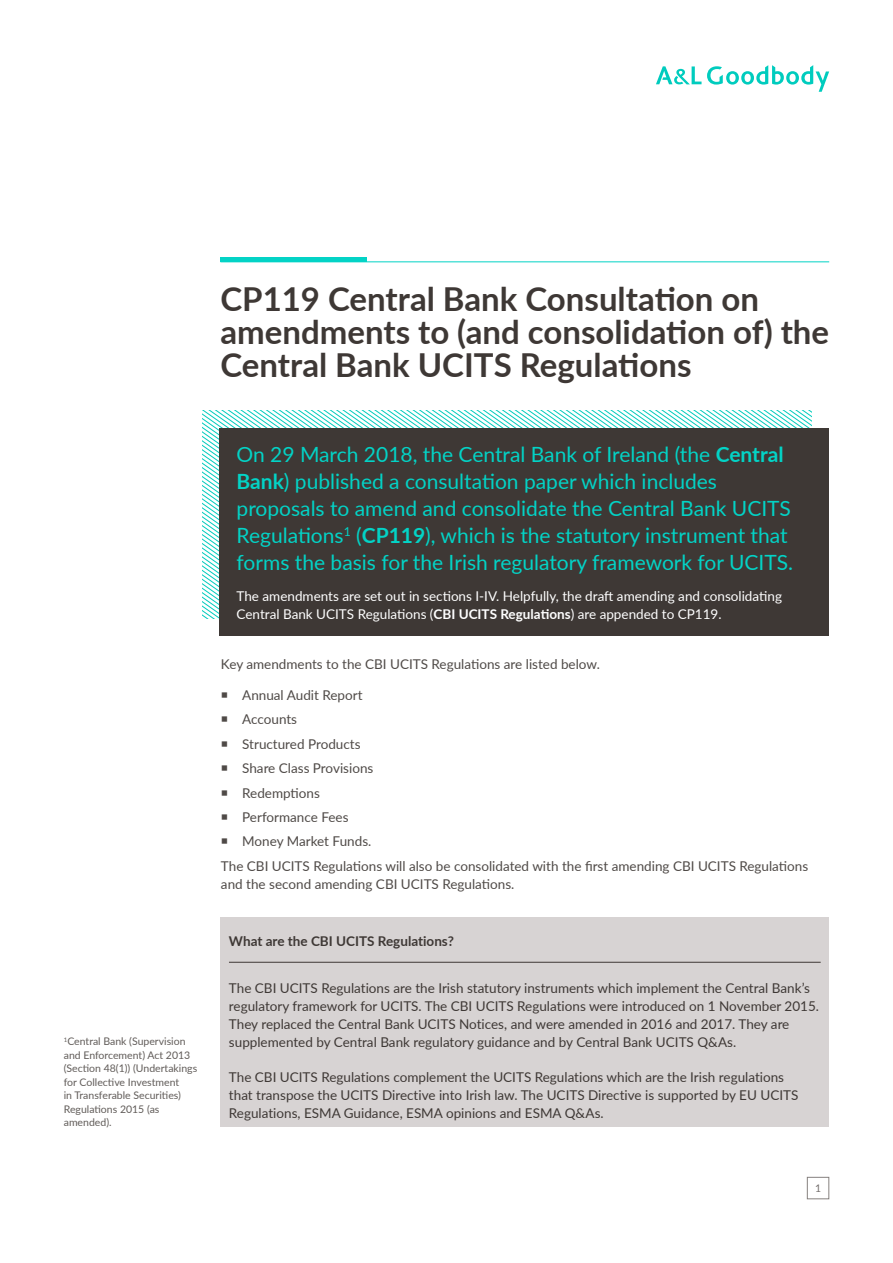
<style>
.page{position:relative;width:893px;height:1263px;background:#fff}
.page>*{position:absolute;margin:0;border:0;box-sizing:border-box;transform-origin:0 0}
.Heading{font:700 33px/33px "Lato";color:#3e3835}
.Intro_green_para{font:21px/27px "Lato";color:#03d3c6}
.Black_Box_Body_text{font:13.5px/18px "Lato";color:#3e3835}
.Body_Text{font:13.5px/18px "Lato";color:#4f4a47}
.Intro_White_text{font:13.5px/18px "Lato";color:#fff}
.Black_Box_Heading{font:700 13.5px "Lato";color:#3e3835}
.Body_Text-2{font:10.5px/13.5px "Lato";color:#615c59}
.Body_Text-3{font:10.5px "Lato";color:#736e6c}
.s1{font-weight:700}
</style>
<div class="page">
<svg style="left:656px;top:66px;width:45px;height:18px"></svg>
<svg style="left:707px;top:65px;width:122px;height:27px"></svg>
<div style="left:807px;top:1177px;width:22px;height:22px;border:1px solid #86817f"></div>
<hr style="left:220px;top:261px;width:609px;height:1px;background:#03d3c6">
<div style="left:220px;top:257px;width:147px;height:5px;background:#03d3c6"></div>
<svg style="left:598px;top:410px;width:214px;height:18px"></svg>
<div style="left:220px;top:428px;width:609px;height:208px;background:#3e3835"></div>
<div style="left:220px;top:918px;width:609px;height:209px;background:#d7d3d3"></div>
<hr style="left:229px;top:962px;width:592px;height:1px;background:#3e3835">
<p class="Heading" style="left:220px;top:281px;width:610px">CP119 Central Bank Consultation on amendments to (and consolidation of) the<br>Central Bank UCITS Regulations</p>
<p class="Body_Text-2" style="left:64px;top:1034px;width:135px"><sup>1</sup>Central Bank (Supervision and Enforcement) Act 2013 (Section 48(1)) (Undertakings for Collective Investment<br>in Transferable Securities)<br>Regulations 2015 (as amended).</p>
<p class="Intro_green_para" style="left:237px;top:440px;width:558px">On 29 March 2018, the Central Bank of Ireland (the <span class="s1">Central Bank</span>) published a consultation paper which includes proposals to amend and consolidate the Central Bank UCITS Regulations<sup>1</sup> (<span class="s1">CP119</span>), which is the statutory instrument that forms the basis for the Irish regulatory framework for UCITS.</p>
<p class="Intro_White_text" style="left:237px;top:586px;width:547px">The amendments are set out in sections I-IV. Helpfully, the draft amending and consolidating<br>Central Bank UCITS Regulations (<span class="s1">CBI UCITS Regulations</span>) are appended to CP119.</p>
<p class="Body_Text" style="left:221px;top:655px;width:380px">Key amendments to the CBI UCITS Regulations are listed below.</p>
<p class="Body_Text" style="left:242px;top:685px;width:122px">Annual Audit Report</p>
<p class="Body_Text" style="left:242px;top:710px;width:56px">Accounts</p>
<p class="Body_Text" style="left:242px;top:734px;width:120px">Structured Products</p>
<p class="Body_Text" style="left:242px;top:759px;width:133px">Share Class Provisions</p>
<p class="Body_Text" style="left:242px;top:783px;width:79px">Redemptions</p>
<p class="Body_Text" style="left:242px;top:807px;width:108px">Performance Fees</p>
<p class="Body_Text" style="left:242px;top:832px;width:131px">Money Market Funds.</p>
<p class="Body_Text" style="left:221px;top:856px;width:589px">The CBI UCITS Regulations will also be consolidated with the first amending CBI UCITS Regulations and the second amending CBI UCITS Regulations.</p>
<p class="Black_Box_Heading" style="left:229px;top:931px;width:226px">What are the CBI UCITS Regulations?</p>
<p class="Black_Box_Body_text" style="left:229px;top:979px;width:592px">The CBI UCITS Regulations are the Irish statutory instruments which implement the Central Bank’s regulatory framework for UCITS. The CBI UCITS Regulations were introduced on 1 November 2015.<br>They replaced the Central Bank UCITS Notices, and were amended in 2016 and 2017. They are supplemented by Central Bank regulatory guidance and by Central Bank UCITS Q&amp;As.</p>
<p class="Black_Box_Body_text" style="left:229px;top:1068px;width:571px">The CBI UCITS Regulations complement the UCITS Regulations which are the Irish regulations that transpose the UCITS Directive into Irish law. The UCITS Directive is supported by EU UCITS<br>Regulations, ESMA Guidance, ESMA opinions and ESMA Q&amp;As.</p>
<p class="Body_Text-3" style="left:815px;top:1181px;width:8px">1</p>
</div>
